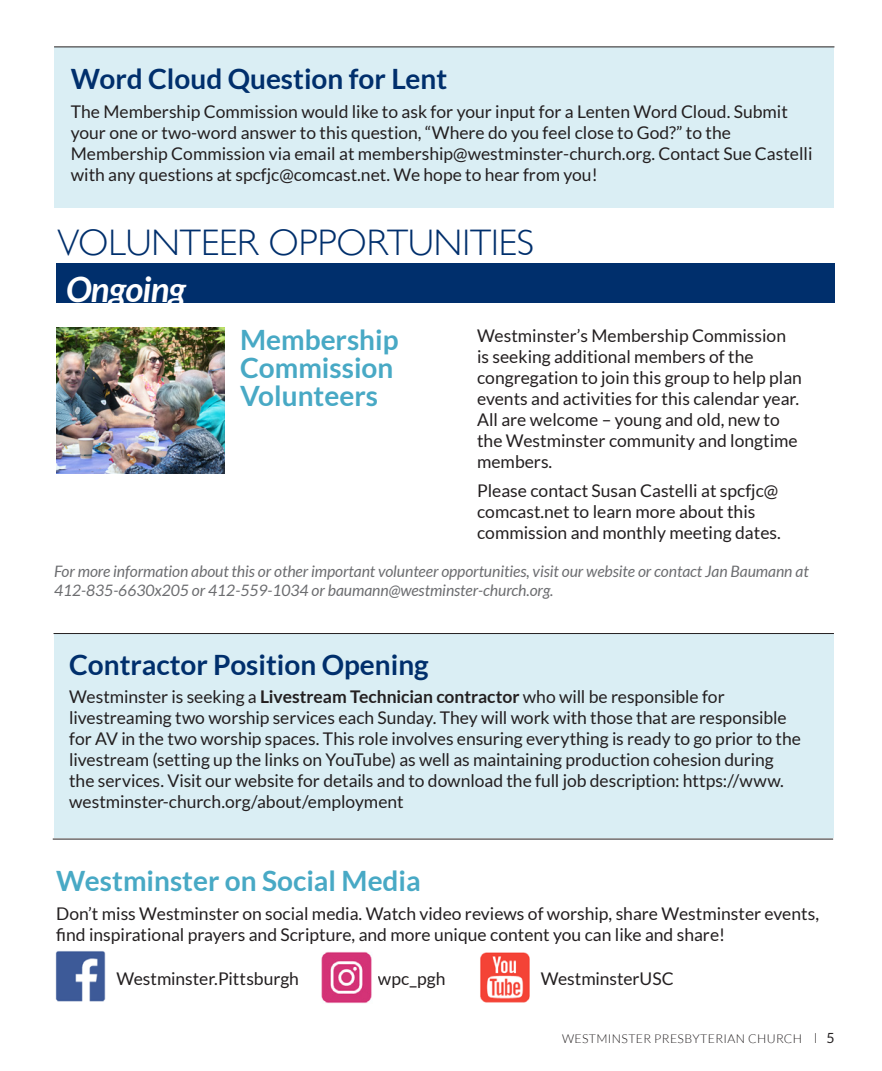
<style>
.page{position:relative;width:882px;height:1071px;background:#fff}
.page>*{position:absolute;margin:0;border:0;box-sizing:border-box;transform-origin:0 0}
.t1{font:300 36.93px "Gill Sans";color:#002f6c}
.t2{font:italic 700 35px "Lato";letter-spacing:-.02em;color:#fff}
.t3{font:700 28px/28px "Lato";color:#48a9c5}
.t4{font:700 28px "Lato";color:#002f6c}
.t5{font:17.5px/21px "Lato";color:#231f20}
.t6{font:italic 15.75px/19.2px "Lato";letter-spacing:-.005em;color:#6c6d70}
.t7{font:300 12.25px "Lato";letter-spacing:.03em;color:#231f20}
.s1{font-weight:700}
.s2{font-family:"Filosofia Unicase";font-weight:400;font-size:14px}
.s3{font-weight:400;font-size:14px}
</style>
<div class="page">
<div style="left:56px;top:264px;width:779px;height:39px;background:#002f6c"></div>
<div style="left:55px;top:47px;width:779px;height:161px;background:#daeef4"></div>
<img style="left:57px;top:328px;width:167px;height:146px">
<div style="left:55px;top:634px;width:779px;height:204px;background:#daeef4"></div>
<hr style="left:54px;top:633px;width:780px;height:1px;background:#231f20">
<hr style="left:53px;top:839px;width:780px;height:1px;background:#231f20">
<img style="left:55px;top:951px;width:51px;height:51px">
<img style="left:321px;top:952px;width:51px;height:52px">
<img style="left:480px;top:952px;width:50px;height:51px">
<hr style="left:54px;top:46px;width:780px;height:1px;background:#231f20">
<p class="t4" style="left:71px;top:63px;width:378px">Word Cloud Question for Lent</p>
<p class="t5" style="left:71px;top:101px;width:743px">The Membership Commission would like to ask for your input for a Lenten Word Cloud. Submit your one or two-word answer to this question, “Where do you feel close to God?” to the Membership Commission via email at membership@westminster-church.org. Contact Sue Castelli with any questions at spcfjc@comcast.net. We hope to hear from you!</p>
<p class="t1" style="left:58px;top:221px;width:478px">VOLUNTEER OPPORTUNITIES</p>
<p class="t2" style="left:66px;top:269px;width:121px">Ongoing</p>
<p class="t3" style="left:240px;top:326px;width:160px">Membership<br>Commission<br>Volunteers</p>
<p class="t5" style="left:477px;top:325px;width:326px">Westminster’s Membership Commission is seeking additional members of the congregation to join this group to help plan events and activities for this calendar year.<br>All are welcome – young and old, new to the Westminster community and longtime members.</p>
<p class="t5" style="left:477px;top:480px;width:305px">Please contact Susan Castelli at spcfjc@ comcast.net to learn more about this commission and monthly meeting dates.</p>
<p class="t6" style="left:54px;top:562px;width:756px">For more information about this or other important volunteer opportunities, visit our website or contact Jan Baumann at<br>412-835-6630x205 or 412-559-1034 or baumann@westminster-church.org.</p>
<p class="t4" style="left:69px;top:648px;width:361px">Contractor Position Opening</p>
<p class="t5" style="left:69px;top:686px;width:733px">Westminster is seeking a <span class="s1">Livestream Technician contractor</span> who will be responsible for livestreaming two worship services each Sunday. They will work with those that are responsible for AV in the two worship spaces. This role involves ensuring everything is ready to go prior to the livestream (setting up the links on YouTube) as well as maintaining production cohesion during the services. Visit our website for details and to download the full job description: https://www. westminster-church.org/about/employment</p>
<p class="t3" style="left:56px;top:866px;width:366px">Westminster on Social Media</p>
<p class="t5" style="left:56px;top:903px;width:764px">Don’t miss Westminster on social media. Watch video reviews of worship, share Westminster events, find inspirational prayers and Scripture, and more unique content you can like and share!</p>
<p class="t5" style="left:116px;top:968px;width:184px">Westminster.Pittsburgh</p>
<p class="t5" style="left:378px;top:968px;width:69px">wpc_pgh</p>
<p class="t5" style="left:541px;top:968px;width:135px">WestminsterUSC</p>
<p class="t7" style="left:562px;top:1032px;width:274px">WESTMINSTER PRESBYTERIAN CHURCH <span class="s2">|</span> <span class="s3">5</span></p>
</div>
